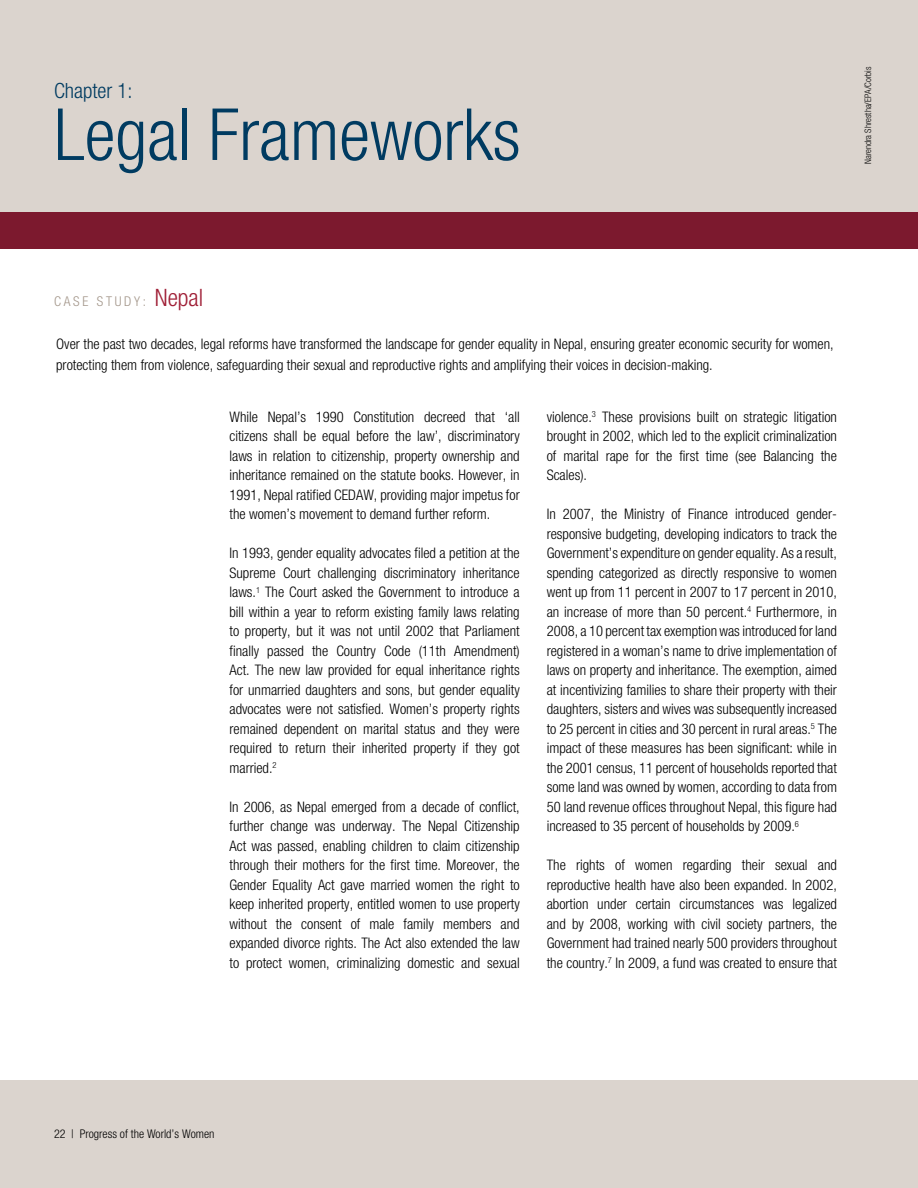
<style>
.page{position:relative;width:918px;height:1188px;background:#dbd4ce}
.page>*{position:absolute;margin:0;border:0;box-sizing:border-box;transform-origin:0 0}
.t1{font:300 condensed 72px "Helvetica Neue";color:#003b61}
.t2{font:300 condensed 21px "Helvetica Neue";color:#003b61}
.t3{font:300 condensed 14.55px/19.5px "Helvetica Neue";color:#000;text-align:justify}
.t4{font:300 condensed 13.5px "Helvetica Neue";letter-spacing:.2em;color:#a4978b}
.t5{font:300 condensed 12px "Helvetica Neue";color:#000}
.t6{font:300 condensed 9px "Helvetica Neue";color:#000}
.s1{font-size:24px;color:#a02037}
</style>
<div class="page">
<div style="left:0;top:245px;width:918px;height:835px;background:#fff"></div>
<div style="left:0;top:212px;width:918px;height:36px;background:#7c192e"></div>
<h2 class="t2" style="left:54px;top:78px;width:80px">Chapter 1:</h2>
<h1 class="t1" style="left:54px;top:93px;width:468px">Legal Frameworks</h1>
<p class="t6" style="left:863px;top:164px;width:99px;rotate:-90deg">Narendra Shrestha/EPA/Corbis</p>
<p class="t4" style="left:54px;top:294px;width:151px">CASE STUDY: <span class="s1">Nepal</span></p>
<p class="t3" style="left:56px;top:333px;width:779px;line-height:21px">Over the past two decades, legal reforms have transformed the landscape for gender equality in Nepal, ensuring greater economic security for women, protecting them from violence, safeguarding their sexual and reproductive rights and amplifying their voices in decision-making.</p>
<p class="t3" style="left:230px;top:407px;width:292px">While Nepal’s 1990 Constitution decreed that ‘all citizens shall be equal before the law’, discriminatory laws in relation to citizenship, property ownership and inheritance remained on the statute books. However, in 1991, Nepal ratified CEDAW, providing major impetus for the women’s movement to demand further reform.</p>
<p class="t3" style="left:229px;top:543px;width:292px">In 1993, gender equality advocates filed a petition at the Supreme Court challenging discriminatory inheritance laws.<sup>1</sup> The Court asked the Government to introduce a bill within a year to reform existing family laws relating to property, but it was not until 2002 that Parliament finally passed the Country Code (11th Amendment)<br>Act. The new law provided for equal inheritance rights for unmarried daughters and sons, but gender equality advocates were not satisfied. Women’s property rights remained dependent on marital status and they were required to return their inherited property if they got married.<sup>2</sup></p>
<p class="t3" style="left:230px;top:797px;width:292px">In 2006, as Nepal emerged from a decade of conflict, further change was underway. The Nepal Citizenship Act was passed, enabling children to claim citizenship through their mothers for the first time. Moreover, the Gender Equality Act gave married women the right to keep inherited property, entitled women to use property without the consent of male family members and expanded divorce rights. The Act also extended the law to protect women, criminalizing domestic and sexual</p>
<p class="t3" style="left:547px;top:407px;width:292px">violence.<sup>3</sup> These provisions built on strategic litigation brought in 2002, which led to the explicit criminalization of marital rape for the first time (see Balancing the Scales).</p>
<p class="t3" style="left:547px;top:504px;width:292px">In 2007, the Ministry of Finance introduced gender&shy;responsive budgeting, developing indicators to track the Government’s expenditure on gender equality. As a result, spending categorized as directly responsive to women went up from 11 percent in 2007 to 17 percent in 2010, an increase of more than 50 percent.<sup>4</sup> Furthermore, in 2008, a 10 percent tax exemption was introduced for land registered in a woman’s name to drive implementation of laws on property and inheritance. The exemption, aimed at incentivizing families to share their property with their daughters, sisters and wives was subsequently increased to 25 percent in cities and 30 percent in rural areas.<sup>5</sup> The impact of these measures has been significant: while in the 2001 census, 11 percent of households reported that some land was owned by women, according to data from 50 land revenue offices throughout Nepal, this figure had increased to 35 percent of households by 2009.<sup>6</sup></p>
<p class="t3" style="left:547px;top:855px;width:292px">The rights of women regarding their sexual and reproductive health have also been expanded. In 2002, abortion under certain circumstances was legalized and by 2008, working with civil society partners, the Government had trained nearly 500 providers throughout the country.<sup>7</sup> In 2009, a fund was created to ensure that</p>
<p class="t5" style="left:54px;top:1126px;width:162px">22 | Progress of the World’s Women</p>
</div>
